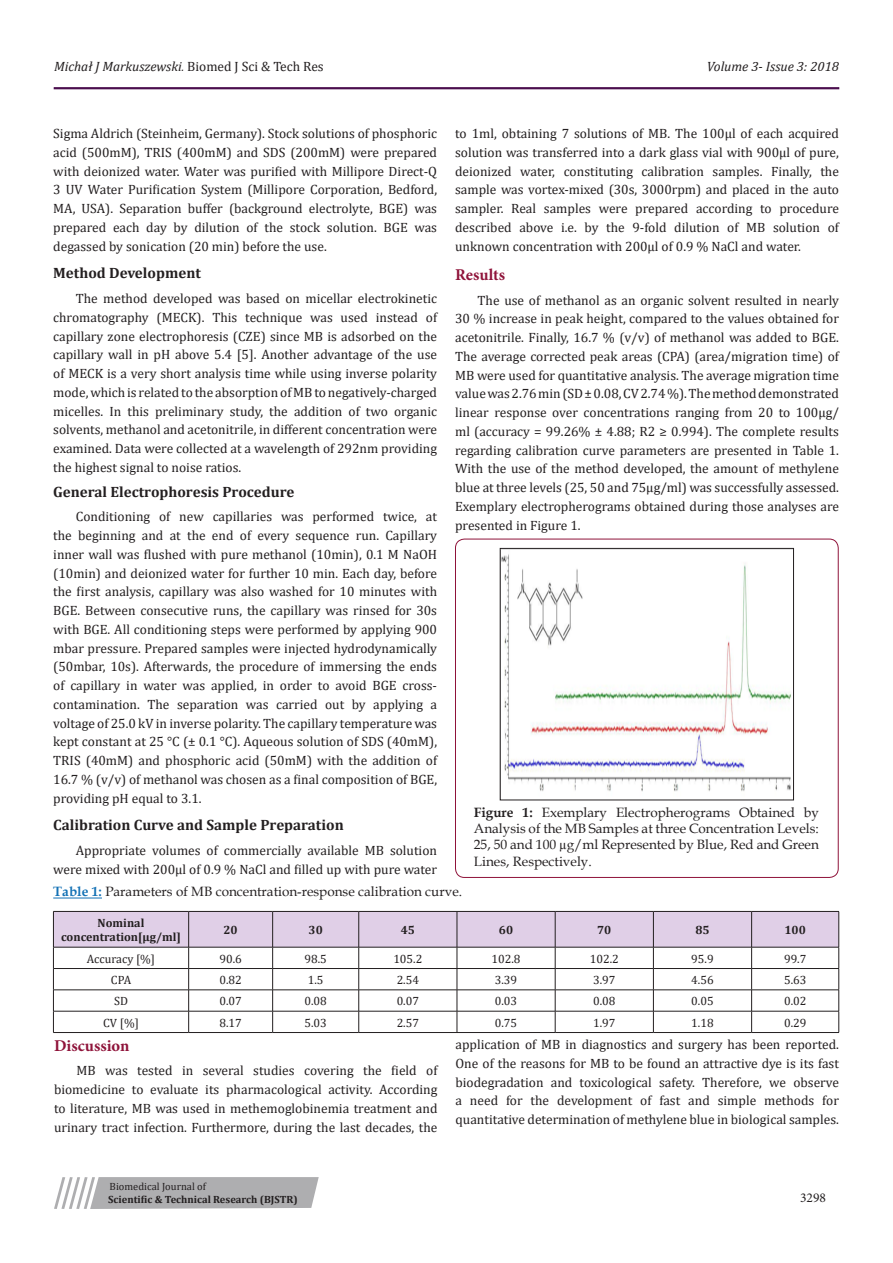
<style>
.page{position:relative;width:893px;height:1263px;background:#fff}
.page>*{position:absolute;margin:0;border:0;box-sizing:border-box;transform-origin:0 0}
.t1{font:700 16.5px "Minion Pro";color:#8f133a}
.t2{font:700 15px "Cambria";color:#231f20}
.t3{font:13.5px/18.8px "Cambria";color:#231f20;text-align:justify}
.t4{font:13.5px/16.2px "Book Antiqua";color:#231f20;text-align:justify}
.t5{font:italic 13.5px "Cambria";color:#231f20}
.t6{font:13.5px "Minion Pro";color:#231f20}
.t7{font:12px "Cambria";color:#231f20}
.t8{font:700 12px/14.4px "Cambria";color:#231f20;text-align:center}
.t9{font:700 10.5px "Cambria";color:#231f20}
.t10{font:10.5px "Cambria";color:#231f20}
.s1{font-size:12px}
.s2{font-style:normal}
.s3{font-weight:700}
.s4{font-weight:700;color:#1371b5}
</style>
<div class="page">
<hr style="left:54px;top:88px;width:785px;height:1px;background:#480a4b">
<svg style="left:54px;top:1177px;width:265px;height:32px;background:#b8b8ba"></svg>
<div style="left:455px;top:539px;width:384px;height:339px;border:1px solid #8f133a;border-radius:9px"></div>
<img style="left:502px;top:554px;width:289px;height:238px">
<div style="left:500px;top:548px;width:294px;height:252px;border:1px solid #231f20"></div>
<hr style="left:53px;top:898px;width:49px;height:1px;background:#1371b5">
<svg style="left:53px;top:911px;width:786px;height:121px"></svg>
<hr style="left:53px;top:1032px;width:136px;height:1px;background:#231f20">
<hr style="left:189px;top:1032px;width:84px;height:1px;background:#231f20">
<hr style="left:273px;top:1032px;width:86px;height:1px;background:#231f20">
<hr style="left:359px;top:1032px;width:98px;height:1px;background:#231f20">
<hr style="left:457px;top:1032px;width:98px;height:1px;background:#231f20">
<hr style="left:555px;top:1032px;width:98px;height:1px;background:#231f20">
<hr style="left:653px;top:1032px;width:99px;height:1px;background:#231f20">
<hr style="left:752px;top:1032px;width:87px;height:1px;background:#231f20">
<p class="t5" style="left:54px;top:57px;width:271px">Michał J Markuszewski<span class="s1">.</span> <span class="s2">Biomed J Sci &amp; Tech Res</span></p>
<p class="t5" style="left:707px;top:57px;width:134px">Volume 3- Issue 3: 2018</p>
<p class="t3" style="left:53px;top:124px;width:385px">Sigma Aldrich (Steinheim, Germany). Stock solutions of phosphoric acid (500mM), TRIS (400mM) and SDS (200mM) were prepared with deionized water. Water was purified with Millipore Direct-Q 3 UV Water Purification System (Millipore Corporation, Bedford, MA, USA). Separation buffer (background electrolyte, BGE) was prepared each day by dilution of the stock solution. BGE was degassed by sonication (20 min) before the use.</p>
<p class="t2" style="left:53px;top:263px;width:149px">Method Development</p>
<p class="t3" style="left:53px;top:289px;width:385px;text-indent:22px">The method developed was based on micellar electrokinetic chromatography (MECK). This technique was used instead of capillary zone electrophoresis (CZE) since MB is adsorbed on the capillary wall in pH above 5.4 [5]. Another advantage of the use of MECK is a very short analysis time while using inverse polarity mode, which is related to the absorption of MB to negatively-charged micelles. In this preliminary study, the addition of two organic solvents, methanol and acetonitrile, in different concentration were examined. Data were collected at a wavelength of 292nm providing the highest signal to noise ratios.</p>
<p class="t2" style="left:53px;top:481px;width:243px">General Electrophoresis Procedure</p>
<p class="t3" style="left:53px;top:507px;width:385px;text-indent:22px">Conditioning of new capillaries was performed twice, at the beginning and at the end of every sequence run. Capillary inner wall was flushed with pure methanol (10min), 0.1 M NaOH (10min) and deionized water for further 10 min. Each day, before the first analysis, capillary was also washed for 10 minutes with BGE. Between consecutive runs, the capillary was rinsed for 30s with BGE. All conditioning steps were performed by applying 900 mbar pressure. Prepared samples were injected hydrodynamically (50mbar, 10s). Afterwards, the procedure of immersing the ends of capillary in water was applied, in order to avoid BGE cross&shy;contamination. The separation was carried out by applying a voltage of 25.0 kV in inverse polarity. The capillary temperature was kept constant at 25 °C (± 0.1 °C). Aqueous solution of SDS (40mM), TRIS (40mM) and phosphoric acid (50mM) with the addition of 16.7 % (v/v) of methanol was chosen as a final composition of BGE, providing pH equal to 3.1.</p>
<p class="t2" style="left:53px;top:815px;width:292px">Calibration Curve and Sample Preparation</p>
<p class="t3" style="left:53px;top:841px;width:385px;text-align:right">Appropriate volumes of commercially available MB solution were mixed with 200µl of 0.9 % NaCl and filled up with pure water</p>
<p class="t3" style="left:455px;top:124px;width:385px">to 1ml, obtaining 7 solutions of MB. The 100µl of each acquired solution was transferred into a dark glass vial with 900µl of pure, deionized water, constituting calibration samples. Finally, the sample was vortex-mixed (30s, 3000rpm) and placed in the auto sampler. Real samples were prepared according to procedure described above i.e. by the 9-fold dilution of MB solution of unknown concentration with 200µl of 0.9 % NaCl and water.</p>
<p class="t1" style="left:455px;top:263px;width:51px">Results</p>
<p class="t3" style="left:455px;top:291px;width:385px;text-indent:22px">The use of methanol as an organic solvent resulted in nearly 30 % increase in peak height, compared to the values obtained for acetonitrile. Finally, 16.7 % (v/v) of methanol was added to BGE.<br>The average corrected peak areas (CPA) (area/migration time) of MB were used for quantitative analysis. The average migration time value was 2.76 min (SD ± 0.08, CV 2.74 %). The method demonstrated linear response over concentrations ranging from 20 to 100µg/ ml (accuracy = 99.26% ± 4.88; R2 ≥ 0.994). The complete results regarding calibration curve parameters are presented in Table 1.<br>With the use of the method developed, the amount of methylene blue at three levels (25, 50 and 75µg/ml) was successfully assessed.<br>Exemplary electropherograms obtained during those analyses are presented in Figure 1.</p>
<p class="t4" style="left:474px;top:804px;width:347px"><span class="s3">Figure 1:</span> Exemplary Electropherograms Obtained by Analysis of the MB Samples at three Concentration Levels:<br>25, 50 and 100 µg/ml Represented by Blue, Red and Green Lines, Respectively.</p>
<p class="t4" style="left:53px;top:883px;width:410px"><span class="s4">Table 1:</span> Parameters of MB concentration-response calibration curve.</p>
<p class="t8" style="left:61px;top:915px;width:121px">Nominal concentration[µg/ml]</p>
<p class="t8" style="left:224px;top:922px;width:16px">20</p>
<p class="t8" style="left:309px;top:922px;width:16px">30</p>
<p class="t8" style="left:401px;top:922px;width:16px">45</p>
<p class="t8" style="left:499px;top:922px;width:16px">60</p>
<p class="t8" style="left:597px;top:922px;width:16px">70</p>
<p class="t8" style="left:695px;top:922px;width:16px">85</p>
<p class="t8" style="left:784px;top:922px;width:23px">100</p>
<p class="t7" style="left:87px;top:951px;width:70px">Accuracy [%]</p>
<p class="t7" style="left:219px;top:951px;width:24px">90.6</p>
<p class="t7" style="left:304px;top:951px;width:24px">98.5</p>
<p class="t7" style="left:393px;top:951px;width:31px">105.2</p>
<p class="t7" style="left:492px;top:951px;width:31px">102.8</p>
<p class="t7" style="left:590px;top:951px;width:31px">102.2</p>
<p class="t7" style="left:691px;top:951px;width:24px">95.9</p>
<p class="t7" style="left:784px;top:951px;width:24px">99.7</p>
<p class="t7" style="left:111px;top:973px;width:22px">CPA</p>
<p class="t7" style="left:219px;top:973px;width:24px">0.82</p>
<p class="t7" style="left:308px;top:973px;width:17px">1.5</p>
<p class="t7" style="left:397px;top:973px;width:24px">2.54</p>
<p class="t7" style="left:495px;top:973px;width:24px">3.39</p>
<p class="t7" style="left:593px;top:973px;width:24px">3.97</p>
<p class="t7" style="left:691px;top:973px;width:24px">4.56</p>
<p class="t7" style="left:784px;top:973px;width:24px">5.63</p>
<p class="t7" style="left:114px;top:994px;width:15px">SD</p>
<p class="t7" style="left:219px;top:994px;width:24px">0.07</p>
<p class="t7" style="left:304px;top:994px;width:24px">0.08</p>
<p class="t7" style="left:397px;top:994px;width:24px">0.07</p>
<p class="t7" style="left:495px;top:994px;width:24px">0.03</p>
<p class="t7" style="left:593px;top:994px;width:24px">0.08</p>
<p class="t7" style="left:691px;top:994px;width:24px">0.05</p>
<p class="t7" style="left:784px;top:994px;width:24px">0.02</p>
<p class="t7" style="left:103px;top:1015px;width:37px">CV [%]</p>
<p class="t7" style="left:219px;top:1015px;width:24px">8.17</p>
<p class="t7" style="left:304px;top:1015px;width:24px">5.03</p>
<p class="t7" style="left:397px;top:1015px;width:24px">2.57</p>
<p class="t7" style="left:495px;top:1015px;width:24px">0.75</p>
<p class="t7" style="left:593px;top:1015px;width:24px">1.97</p>
<p class="t7" style="left:691px;top:1015px;width:24px">1.18</p>
<p class="t7" style="left:784px;top:1015px;width:24px">0.29</p>
<p class="t1" style="left:54px;top:1034px;width:77px">Discussion</p>
<p class="t3" style="left:54px;top:1061px;width:385px;text-indent:22px">MB was tested in several studies covering the field of biomedicine to evaluate its pharmacological activity. According to literature, MB was used in methemoglobinemia treatment and urinary tract infection. Furthermore, during the last decades, the</p>
<p class="t3" style="left:455px;top:1035px;width:385px">application of MB in diagnostics and surgery has been reported.<br>One of the reasons for MB to be found an attractive dye is its fast biodegradation and toxicological safety. Therefore, we observe a need for the development of fast and simple methods for quantitative determination of methylene blue in biological samples.</p>
<p class="t10" style="left:110px;top:1180px;width:98px">Biomedical Journal of</p>
<p class="t9" style="left:108px;top:1192px;width:191px">Scientific &amp; Technical Research (BJSTR)</p>
<p class="t6" style="left:800px;top:1189px;width:27px">3298</p>
</div>
